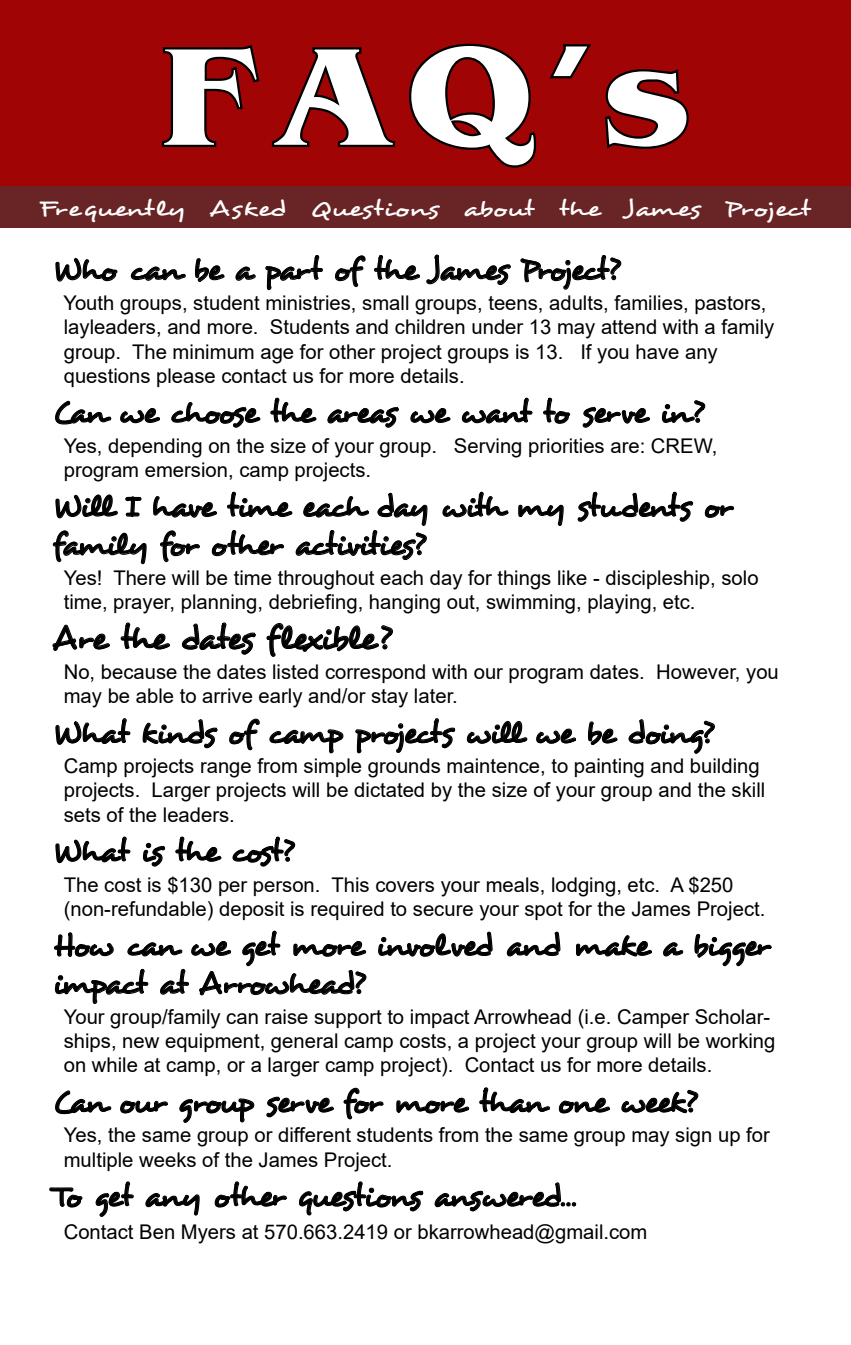
<style>
.page{position:relative;width:851px;height:1345px;background:#fff}
.page>*{position:absolute;margin:0;border:0;box-sizing:border-box;transform-origin:0 0}
.t1{font:700 129.38px "Benguiat";color:#fff;scale:1.09 1}
.t2{font:33.75px "Desyrel";letter-spacing:-.045em;color:#000}
.t3{font:31.5px/38.2px "Desyrel";letter-spacing:-.06em;color:#000}
.t4{font:22.5px "Desyrel";letter-spacing:-.015em;color:#fff;scale:1.25 1}
.t5{font:20.25px/24.3px "Arial";color:#000}
</style>
<div class="page">
<div style="left:0;top:0;width:850px;height:187px;background:#a00404"></div>
<div style="left:0;top:187px;width:850px;height:41px;background:#692525"></div>
<svg style="left:161px;top:45px;width:99px;height:102px"></svg>
<svg style="left:271px;top:47px;width:124px;height:100px"></svg>
<svg style="left:409px;top:43px;width:128px;height:125px"></svg>
<svg style="left:549px;top:44px;width:42px;height:35px"></svg>
<svg style="left:605px;top:69px;width:84px;height:80px"></svg>
<svg style="left:55px;top:257px;width:63px;height:25px"></svg>
<svg style="left:130px;top:266px;width:56px;height:15px"></svg>
<svg style="left:195px;top:258px;width:30px;height:24px"></svg>
<svg style="left:235px;top:266px;width:21px;height:15px"></svg>
<svg style="left:265px;top:255px;width:58px;height:36px"></svg>
<svg style="left:335px;top:255px;width:31px;height:33px"></svg>
<svg style="left:374px;top:255px;width:46px;height:26px"></svg>
<svg style="left:426px;top:254px;width:85px;height:31px"></svg>
<svg style="left:520px;top:255px;width:102px;height:35px"></svg>
<svg style="left:55px;top:400px;width:57px;height:25px"></svg>
<svg style="left:120px;top:408px;width:40px;height:16px"></svg>
<svg style="left:171px;top:402px;width:90px;height:26px"></svg>
<svg style="left:270px;top:397px;width:47px;height:26px"></svg>
<svg style="left:327px;top:407px;width:72px;height:21px"></svg>
<svg style="left:410px;top:408px;width:41px;height:16px"></svg>
<svg style="left:461px;top:397px;width:72px;height:27px"></svg>
<svg style="left:543px;top:397px;width:28px;height:27px"></svg>
<svg style="left:582px;top:407px;width:68px;height:21px"></svg>
<svg style="left:662px;top:400px;width:44px;height:23px"></svg>
<svg style="left:442px;top:491px;width:67px;height:27px"></svg>
<svg style="left:518px;top:504px;width:46px;height:22px"></svg>
<svg style="left:577px;top:491px;width:116px;height:31px"></svg>
<svg style="left:704px;top:505px;width:30px;height:13px"></svg>
<svg style="left:52px;top:491px;width:376px;height:74px"></svg>
<svg style="left:52px;top:624px;width:58px;height:27px"></svg>
<svg style="left:120px;top:622px;width:50px;height:28px"></svg>
<svg style="left:181px;top:622px;width:75px;height:33px"></svg>
<svg style="left:266px;top:623px;width:127px;height:34px"></svg>
<svg style="left:55px;top:718px;width:76px;height:27px"></svg>
<svg style="left:142px;top:719px;width:76px;height:30px"></svg>
<svg style="left:229px;top:718px;width:31px;height:33px"></svg>
<svg style="left:269px;top:729px;width:75px;height:25px"></svg>
<svg style="left:355px;top:718px;width:101px;height:36px"></svg>
<svg style="left:466px;top:721px;width:62px;height:23px"></svg>
<svg style="left:536px;top:728px;width:40px;height:16px"></svg>
<svg style="left:588px;top:721px;width:30px;height:25px"></svg>
<svg style="left:628px;top:719px;width:87px;height:35px"></svg>
<svg style="left:55px;top:836px;width:76px;height:28px"></svg>
<svg style="left:143px;top:842px;width:23px;height:25px"></svg>
<svg style="left:175px;top:836px;width:47px;height:26px"></svg>
<svg style="left:232px;top:836px;width:64px;height:31px"></svg>
<svg style="left:378px;top:931px;width:115px;height:26px"></svg>
<svg style="left:506px;top:931px;width:55px;height:26px"></svg>
<svg style="left:576px;top:935px;width:76px;height:22px"></svg>
<svg style="left:663px;top:942px;width:20px;height:15px"></svg>
<svg style="left:694px;top:933px;width:78px;height:34px"></svg>
<svg style="left:54px;top:930px;width:313px;height:74px"></svg>
<svg style="left:55px;top:1090px;width:57px;height:25px"></svg>
<svg style="left:120px;top:1100px;width:48px;height:14px"></svg>
<svg style="left:179px;top:1098px;width:76px;height:25px"></svg>
<svg style="left:266px;top:1096px;width:68px;height:22px"></svg>
<svg style="left:343px;top:1087px;width:41px;height:33px"></svg>
<svg style="left:396px;top:1097px;width:73px;height:17px"></svg>
<svg style="left:479px;top:1087px;width:71px;height:27px"></svg>
<svg style="left:558px;top:1097px;width:52px;height:17px"></svg>
<svg style="left:621px;top:1089px;width:78px;height:25px"></svg>
<svg style="left:49px;top:1187px;width:34px;height:21px"></svg>
<svg style="left:95px;top:1181px;width:39px;height:36px"></svg>
<svg style="left:145px;top:1193px;width:55px;height:23px"></svg>
<svg style="left:214px;top:1181px;width:73px;height:27px"></svg>
<svg style="left:299px;top:1181px;width:125px;height:35px"></svg>
<svg style="left:434px;top:1182px;width:142px;height:30px"></svg>
<p class="t1" style="left:158px;top:13px;width:491px">FAQ’s</p>
<p class="t4" style="left:39px;top:195px;width:618px">Frequently Asked Questions about the James Project</p>
<p class="t3" style="left:52px;top:251px;width:568px">Who can be a part of the James Project?</p>
<p class="t5" style="left:63px;top:290px;width:712px">Youth groups, student ministries, small groups, teens, adults, families, pastors, layleaders, and more. Students and children under 13 may attend with a family group. The minimum age for other project groups is 13. If you have any questions please contact us for more details.</p>
<p class="t3" style="left:52px;top:393px;width:652px">Can we choose the areas we want to serve in?</p>
<p class="t5" style="left:64px;top:433px;width:655px">Yes, depending on the size of your group. Serving priorities are: CREW, program emersion, camp projects.</p>
<p class="t3" style="left:52px;top:487px;width:681px">Will I have time each day with my students or family for other activities?</p>
<p class="t5" style="left:64px;top:565px;width:696px">Yes! There will be time throughout each day for things like - discipleship, solo time, prayer, planning, debriefing, hanging out, swimming, playing, etc.</p>
<p class="t2" style="left:52px;top:617px;width:339px">Are the dates flexible?</p>
<p class="t5" style="left:64px;top:659px;width:716px">No, because the dates listed correspond with our program dates. However, you may be able to arrive early and/or stay later.</p>
<p class="t3" style="left:52px;top:714px;width:661px">What kinds of camp projects will we be doing?</p>
<p class="t5" style="left:64px;top:754px;width:703px">Camp projects range from simple grounds maintence, to painting and building projects. Larger projects will be dictated by the size of your group and the skill sets of the leaders.</p>
<p class="t3" style="left:52px;top:832px;width:242px">What is the cost?</p>
<p class="t5" style="left:64px;top:872px;width:703px">The cost is $130 per person. This covers your meals, lodging, etc. A $250 (non-refundable) deposit is required to secure your spot for the James Project.</p>
<p class="t3" style="left:52px;top:926px;width:718px">How can we get more invol ved and make a bigger impact at Arrowhead?</p>
<p class="t5" style="left:64px;top:1004px;width:713px">Your group/family can raise support to impact Arrowhead (i.e. Camper Scholar&shy;ships, new equipment, general camp costs, a project your group will be working on while at camp, or a larger camp project). Contact us for more details.</p>
<p class="t3" style="left:52px;top:1083px;width:645px">Can our group serve for more than one week?</p>
<p class="t5" style="left:64px;top:1123px;width:707px">Yes, the same group or different students from the same group may sign up for multiple weeks of the James Project.</p>
<p class="t3" style="left:52px;top:1177px;width:524px">To get any other questions answered...</p>
<p class="t5" style="left:64px;top:1219px;width:585px">Contact Ben Myers at 570.663.2419 or bkarrowhead@gmail.com</p>
</div>
